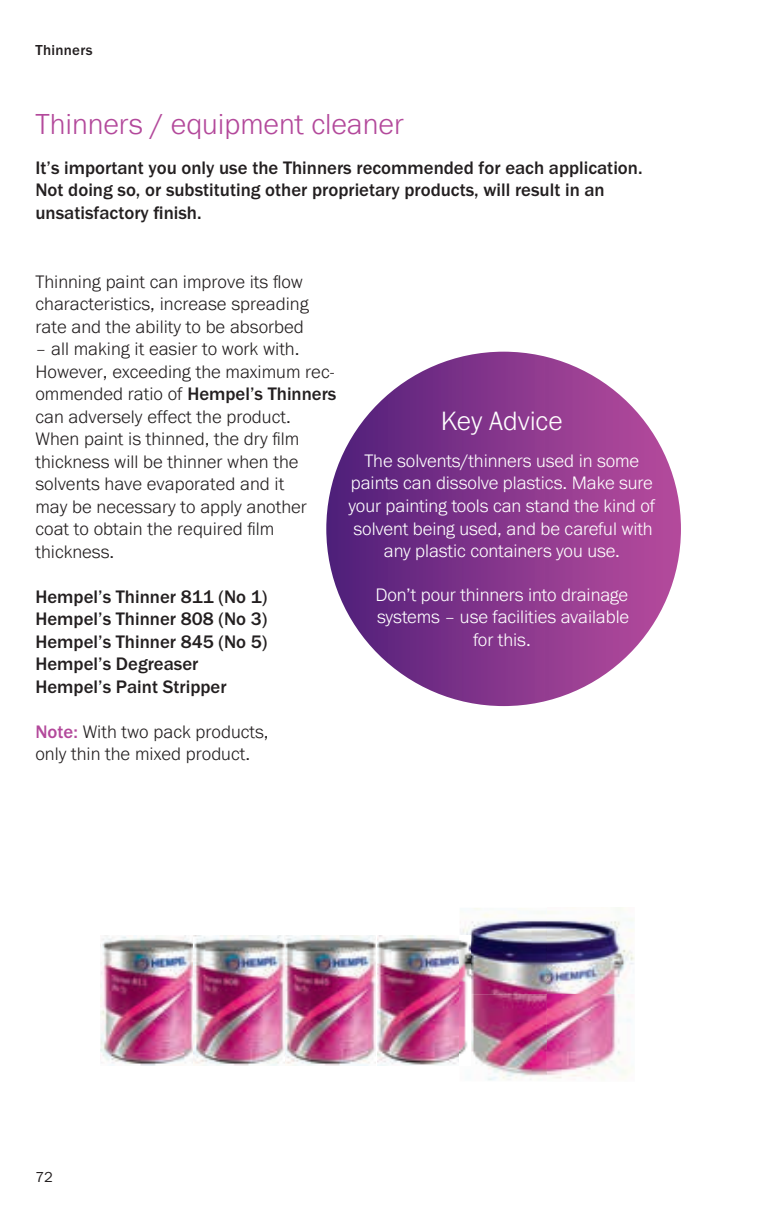
<style>
.page{position:relative;width:759px;height:1205px;background:#fff}
.page>*{position:absolute;margin:0;border:0;box-sizing:border-box;transform-origin:0 0}
.t1{font:300 30px "Franklin Gothic URW";color:#b3499b}
.t2{font:300 27.5px "Franklin Gothic URW";letter-spacing:-.005em;color:#fff}
.t3{font:300 18.75px/22.5px "Franklin Gothic URW";color:#231f20}
.t4{font:500 18.75px/22.5px "Franklin Gothic URW";color:#231f20}
.t5{font:300 18.75px/22.5px "Franklin Gothic URW";letter-spacing:-.005em;color:#fff;text-align:center}
.t6{font:500 15px "Franklin Gothic URW";letter-spacing:.02em;color:#231f20}
.t7{font:15px "Franklin Gothic URW Boo";color:#231f20}
.s1{font-weight:500}
.s2{font-weight:500;color:#b3499b}
</style>
<div class="page">
<div style="left:326px;top:352px;width:354px;height:354px;background:linear-gradient(to right,#51217b,#b94b9d);border-radius:177px"></div>
<img style="left:100px;top:935px;width:359px;height:130px">
<img style="left:459px;top:908px;width:175px;height:173px">
<p class="t6" style="left:35px;top:40px;width:59px">Thinners</p>
<h1 class="t1" style="left:35px;top:105px;width:369px">Thinners / equipment cleaner</h1>
<p class="t4" style="left:35px;top:156px;width:608px">It’s important you only use the Thinners recommended for each application.<br>Not doing so, or substituting other proprietary products, will result in an unsatisfactory finish.</p>
<p class="t3" style="left:35px;top:270px;width:275px">Thinning paint can improve its flow characteristics, increase spreading rate and the ability to be absorbed</p>
<p class="t3" style="left:35px;top:337px;width:302px">– all making it easier to work with.<br>However, exceeding the maximum rec&shy;ommended ratio of <span class="s1">Hempel’s Thinners </span>can adversely effect the product.<br>When paint is thinned, the dry film thickness will be thinner when the solvents have evaporated and it<br>may be necessary to apply another coat to obtain the required film thickness.</p>
<p class="t4" style="left:35px;top:585px;width:233px">Hempel’s Thinner 811 (No 1)<br>Hempel’s Thinner 808 (No 3)<br>Hempel’s Thinner 845 (No 5)<br>Hempel’s Degreaser<br>Hempel’s Paint Stripper</p>
<p class="t3" style="left:35px;top:720px;width:235px"><span class="s2">Note:</span> With two pack products, only thin the mixed product.</p>
<h2 class="t2" style="left:441px;top:404px;width:123px">Key Advice</h2>
<p class="t5" style="left:348px;top:449px;width:308px">The solvents/thinners used in some paints can dissolve plastics. Make sure your painting tools can stand the kind of solvent being used, and be careful with any plastic containers you use.</p>
<p class="t5" style="left:375px;top:583px;width:255px">Don’t pour thinners into drainage systems – use facilities available for this.</p>
<p class="t7" style="left:35px;top:1167px;width:19px">72</p>
</div>
